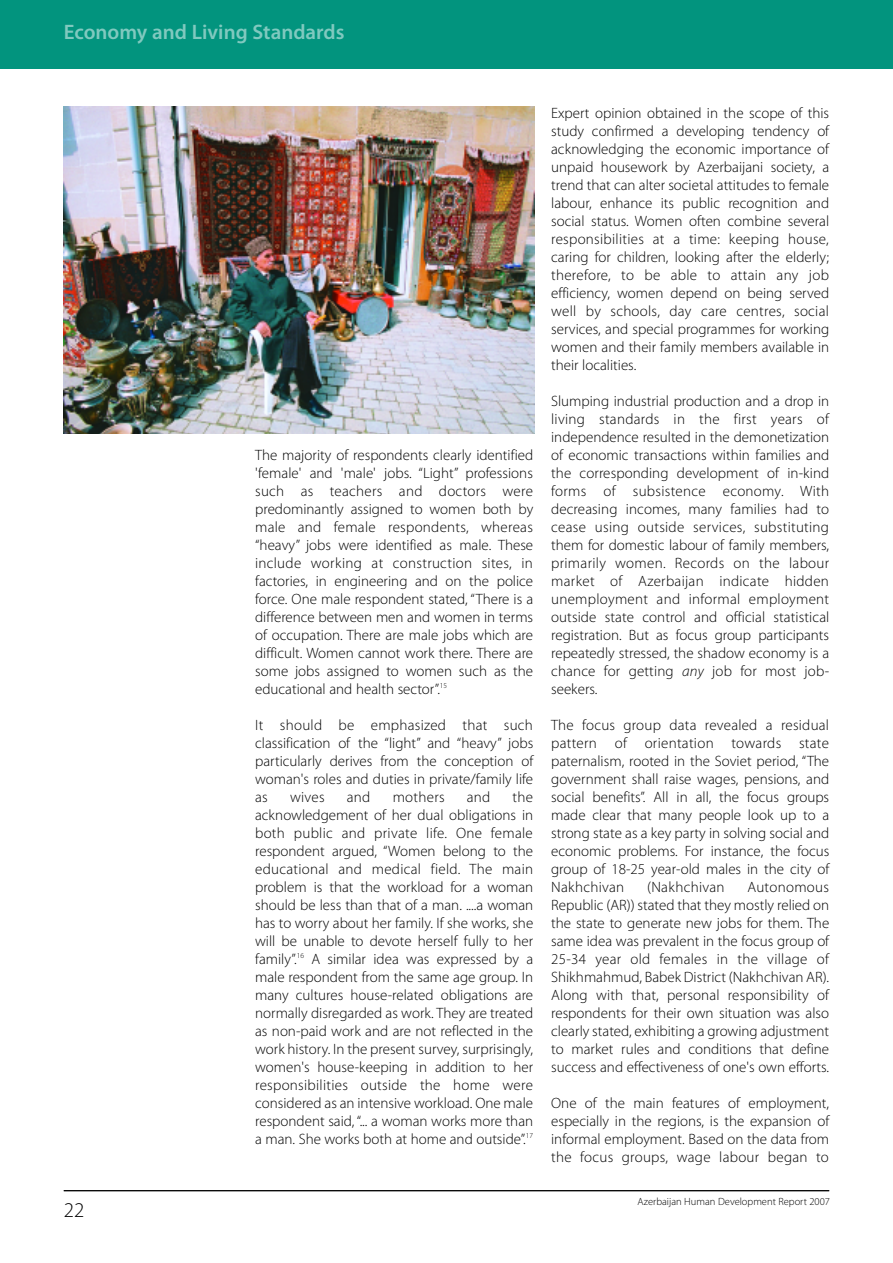
<style>
.page{position:relative;width:893px;height:1263px;background:#fff}
.page>*{position:absolute;margin:0;border:0;box-sizing:border-box;transform-origin:0 0}
.t1{font:600 21px "Myriad Pro";color:#80c9bf}
.t2{font:300 21px "Myriad Pro";color:#000}
.t3{font:300 15px/18px "Myriad Pro";color:#000;text-align:justify}
.t4{font:300 15px "Myriad Pro";letter-spacing:.02em;color:#000}
.t5{font:300 10.5px "Myriad Pro";color:#000}
.s1{font-style:italic}
</style>
<div class="page">
<hr style="left:64px;top:1190px;width:765px;height:1px;background:#000">
<div style="left:0;top:0;width:893px;height:68px;background:#02947e"></div>
<img style="left:64px;top:106px;width:470px;height:328px">
<h1 class="t1" style="left:64px;top:24px;width:282px">Economy and Living Standards</h1>
<h1 class="t2" style="left:64px;top:1202px;width:22px">22</h1>
<p class="t3" style="left:255px;top:447px;width:280px">The majority of respondents clearly identified 'female' and 'male' jobs. “Light” professions such as teachers and doctors were predominantly assigned to women both by male and female respondents, whereas “heavy” jobs were identified as male. These include working at construction sites, in factories, in engineering and on the police force. One male respondent stated, “There is a difference between men and women in terms of occupation. There are male jobs which are difficult. Women cannot work there. There are some jobs assigned to women such as the educational and health sector”.<sup>15</sup></p>
<p class="t3" style="left:255px;top:717px;width:280px">It should be emphasized that such classification of the “light” and “heavy” jobs particularly derives from the conception of woman's roles and duties in private/family life as</p>
<p class="t3" style="left:255px;top:789px;width:280px;text-indent:257px">the acknowledgement of her dual obligations in both public and private life. One female respondent argued, “Women belong to the educational and medical field. The main problem is that the workload for a woman should be less than that of a man. ....a woman has to worry about her family. If she works, she will be unable to devote herself fully to her family”.<sup>16</sup> A similar idea was expressed by a male respondent from the same age group. In many cultures house-related obligations are normally disregarded as work. They are treated as non-paid work and are not reflected in the work history. In the present survey, surprisingly, women's house-keeping in addition to her responsibilities outside the home were considered as an intensive workload. One male respondent said, “... a woman works more than a man. She works both at home and outside”.<sup>17</sup></p>
<p class="t3" style="left:290px;top:789px;width:36px">wives</p>
<p class="t3" style="left:347px;top:789px;width:25px">and</p>
<p class="t4" style="left:393px;top:791px;width:53px">mothers</p>
<p class="t3" style="left:467px;top:789px;width:25px">and</p>
<p class="t3" style="left:551px;top:105px;width:280px">Expert opinion obtained in the scope of this study confirmed a developing tendency of acknowledging the economic importance of unpaid housework by Azerbaijani society, a trend that can alter societal attitudes to female labour, enhance its public recognition and social status. Women often combine several responsibilities at a time: keeping house, caring for children, looking after the elderly; therefore, to be able to attain any job efficiency, women depend on being served well by schools, day care centres, social services, and special programmes for working women and their family members available in their localities.</p>
<p class="t3" style="left:551px;top:393px;width:280px">Slumping industrial production and a drop in living standards in the first years of independence resulted in the demonetization of economic transactions within families and the corresponding development of in-kind forms of subsistence economy. With decreasing incomes, many families had to cease using outside services, substituting them for domestic labour of family members, primarily women. Records on the labour market of Azerbaijan indicate hidden unemployment and informal employment outside state control and official statistical registration. But as focus group participants repeatedly stressed, the shadow economy is a chance for getting <span class="s1">any</span> job for most job&shy;seekers.</p>
<p class="t3" style="left:551px;top:717px;width:280px">The focus group data revealed a residual pattern of orientation towards state paternalism, rooted in the Soviet period, “The government shall raise wages, pensions, and social benefits”. All in all, the focus groups made clear that many people look up to a strong state as a key party in solving social and economic problems. For instance, the focus group of 18-25 year-old males in the city of Nakhchivan</p>
<p class="t4" style="left:647px;top:881px;width:79px">(Nakhchivan</p>
<p class="t3" style="left:551px;top:879px;width:280px;text-indent:196px">Autonomous Republic (AR)) stated that they mostly relied on the state to generate new jobs for them. The same idea was prevalent in the focus group of 25-34 year old females in the village of Shikhmahmud, Babek District (Nakhchivan AR).<br>Along with that, personal responsibility of respondents for their own situation was also clearly stated, exhibiting a growing adjustment to market rules and conditions that define success and effectiveness of one's own efforts.</p>
<p class="t3" style="left:551px;top:1095px;width:280px">One of the main features of employment, especially in the regions, is the expansion of informal employment. Based on the data from the focus groups, wage labour began to</p>
<p class="t5" style="left:638px;top:1197px;width:194px">Azerbaijan Human Development Report 2007</p>
</div>
